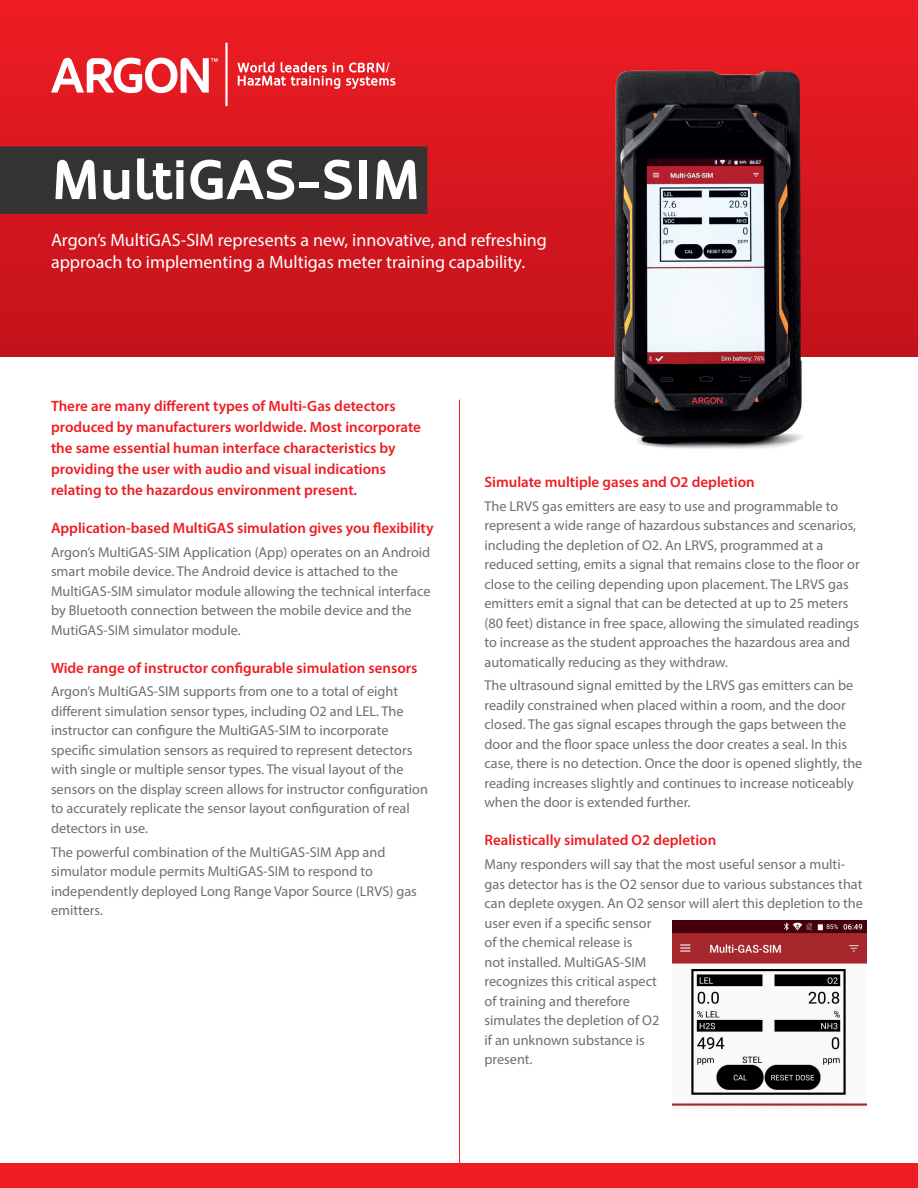
<style>
.page{position:relative;width:918px;height:1188px;background:#fff}
.page>*{position:absolute;margin:0;border:0;box-sizing:border-box;transform-origin:0 0}
.Product_title{font:700 55.5px "Oblik";color:#fff}
.Product_strapline{font:18px/21.6px "Myriad Pro";color:#fff}
.Red_Subhead{font:600 15px/21px "Myriad Pro";color:#ee1d23}
.body_text{font:14.25px/19.5px "Myriad Pro";color:#706e6f}
</style>
<div class="page">
<div style="left:0;top:0;width:918px;height:356px;background:linear-gradient(to bottom,#ee1d23,#c3121b)"></div>
<div style="left:0;top:146px;width:427px;height:68px;background:#363333"></div>
<img style="left:561px;top:71px;width:295px;height:378px">
<img style="left:672px;top:920px;width:195px;height:186px">
<hr style="left:225px;top:43px;width:3px;height:63px;background:#fff">
<svg style="left:51px;top:58px;width:167px;height:35px"></svg>
<svg style="left:237px;top:62px;width:158px;height:27px;background:#ec5b60"></svg>
<hr style="left:459px;top:400px;width:1px;height:777px;background:#ee1d23">
<div style="left:0;top:1163px;width:918px;height:25px;background:#ee1d23"></div>
<p class="Product_title" style="left:51px;top:148px;width:372px">MultiGAS-SIM</p>
<p class="Product_strapline" style="left:51px;top:229px;width:497px">Argon’s MultiGAS-SIM represents a new, innovative, and refreshing approach to implementing a Multigas meter training capability.</p>
<p class="Red_Subhead" style="left:51px;top:395px;width:372px">There are many different types of Multi-Gas detectors produced by manufacturers worldwide. Most incorporate the same essential human interface characteristics by providing the user with audio and visual indications relating to the hazardous environment present.</p>
<p class="Red_Subhead" style="left:51px;top:517px;width:384px">Application-based MultiGAS simulation gives you flexibility</p>
<p class="body_text" style="left:51px;top:542px;width:381px">Argon’s MultiGAS-SIM Application (App) operates on an Android smart mobile device. The Android device is attached to the MultiGAS-SIM simulator module allowing the technical interface by Bluetooth connection between the mobile device and the MutiGAS-SIM simulator module.</p>
<p class="Red_Subhead" style="left:51px;top:657px;width:368px">Wide range of instructor configurable simulation sensors</p>
<p class="body_text" style="left:51px;top:682px;width:378px">Argon’s MultiGAS-SIM supports from one to a total of eight different simulation sensor types, including O2 and LEL. The instructor can configure the MultiGAS-SIM to incorporate specific simulation sensors as required to represent detectors with single or multiple sensor types. The visual layout of the sensors on the display screen allows for instructor configuration to accurately replicate the sensor layout configuration of real detectors in use.</p>
<p class="body_text" style="left:51px;top:842px;width:367px">The powerful combination of the MultiGAS-SIM App and simulator module permits MultiGAS-SIM to respond to independently deployed Long Range Vapor Source (LRVS) gas emitters.</p>
<p class="Red_Subhead" style="left:485px;top:471px;width:272px">Simulate multiple gases and O2 depletion</p>
<p class="body_text" style="left:485px;top:496px;width:377px">The LRVS gas emitters are easy to use and programmable to represent a wide range of hazardous substances and scenarios, including the depletion of O2. An LRVS, programmed at a reduced setting, emits a signal that remains close to the floor or close to the ceiling depending upon placement. The LRVS gas emitters emit a signal that can be detected at up to 25 meters (80 feet) distance in free space, allowing the simulated readings to increase as the student approaches the hazardous area and automatically reducing as they withdraw.</p>
<p class="body_text" style="left:485px;top:676px;width:379px">The ultrasound signal emitted by the LRVS gas emitters can be readily constrained when placed within a room, and the door closed. The gas signal escapes through the gaps between the door and the floor space unless the door creates a seal. In this case, there is no detection. Once the door is opened slightly, the reading increases slightly and continues to increase noticeably when the door is extended further.</p>
<p class="Red_Subhead" style="left:485px;top:830px;width:233px">Realistically simulated O2 depletion</p>
<p class="body_text" style="left:485px;top:854px;width:380px">Many responders will say that the most useful sensor a multi&shy;gas detector has is the O2 sensor due to various substances that can deplete oxygen. An O2 sensor will alert this depletion to the user even if a specific sensor<br>of the chemical release is<br>not installed. MultiGAS-SIM<br>recognizes this critical aspect<br>of training and therefore<br>simulates the depletion of O2<br>if an unknown substance is<br>present.</p>
</div>
